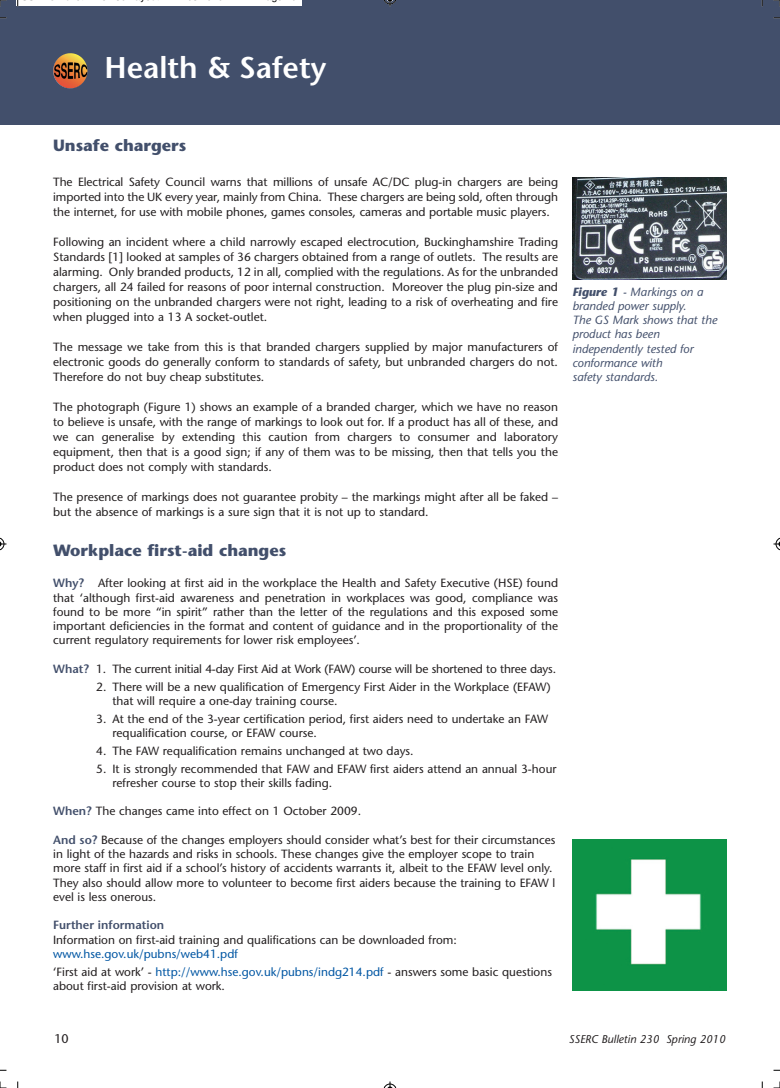
<style>
.page{position:relative;width:780px;height:1088px;background:#fff}
.page>*{position:absolute;margin:0;border:0;box-sizing:border-box;transform-origin:0 0}
.t1{font:600 30px "Stone Sans";color:#fff}
.t2{font:700 16.25px "Stone Sans";color:#424f6b}
.t3{font:12.5px "Stone Sans";color:#231f20}
.t4{font:11.88px/15px "Stone Sans";color:#231f20;text-align:justify}
.t5{font:italic 11.88px/14.2px "Stone Sans";color:#424f6b}
.t6{font:11.88px/18px "Stone Sans";color:#0156a3}
.t7{font:600 11.88px "Stone Sans";color:#424f6b}
.t8{font:italic 11.25px "Stone Sans";color:#231f20}
.s1{font-weight:600;color:#424f6b}
.s2{color:#231f20}
.s3{font-weight:700}
</style>
<div class="page">
<div style="left:762px;top:0;width:18px;height:124px;background:#424f6b"></div>
<img style="left:572px;top:178px;width:154px;height:101px">
<div style="left:572px;top:839px;width:154px;height:155px;background:linear-gradient(to right,#fff,#fff)"></div>
<img style="left:572px;top:839px;width:154px;height:151px">
<div style="left:0;top:0;width:762px;height:124px;background:#424f6b"></div>
<img style="left:77px;top:58px;width:10px;height:29px">
<div style="left:16px;top:0;width:286px;height:5px;background:#fff"></div>
<svg style="left:17px;top:0;width:2px;height:6px"></svg>
<svg style="left:0;top:17px;width:6px;height:2px"></svg>
<svg style="left:761px;top:0;width:2px;height:6px"></svg>
<svg style="left:773px;top:17px;width:7px;height:2px"></svg>
<svg style="left:17px;top:1081px;width:2px;height:7px"></svg>
<svg style="left:761px;top:1081px;width:2px;height:7px"></svg>
<svg style="left:773px;top:0;width:7px;height:6px"></svg>
<svg style="left:0;top:1081px;width:6px;height:7px"></svg>
<svg style="left:773px;top:1081px;width:7px;height:7px"></svg>
<svg style="left:384px;top:0;width:12px;height:6px"></svg>
<svg style="left:383px;top:1081px;width:13px;height:7px"></svg>
<svg style="left:0;top:537px;width:6px;height:14px"></svg>
<svg style="left:773px;top:537px;width:7px;height:14px"></svg>
<h1 class="t1" style="left:105px;top:56px;width:223px">Health &amp; Safety</h1>
<h2 class="t2" style="left:53px;top:139px;width:134px">Unsafe chargers</h2>
<p class="t4" style="left:53px;top:176px;width:506px">The Electrical Safety Council warns that millions of unsafe AC/DC plug-in chargers are being imported into the UK every year, mainly from China. These chargers are being sold, often through the internet, for use with mobile phones, games consoles, cameras and portable music players.</p>
<p class="t4" style="left:53px;top:236px;width:506px">Following an incident where a child narrowly escaped electrocution, Buckinghamshire Trading Standards [1] looked at samples of 36 chargers obtained from a range of outlets. The results are alarming. Only branded products, 12 in all, complied with the regulations. As for the unbranded chargers, all 24 failed for reasons of poor internal construction. Moreover the plug pin-size and positioning on the unbranded chargers were not right, leading to a risk of overheating and fire when plugged into a 13 A socket-outlet.</p>
<p class="t4" style="left:53px;top:341px;width:506px">The message we take from this is that branded chargers supplied by major manufacturers of electronic goods do generally conform to standards of safety, but unbranded chargers do not.<br>Therefore do not buy cheap substitutes.</p>
<p class="t4" style="left:53px;top:401px;width:506px">The photograph (Figure 1) shows an example of a branded charger, which we have no reason to believe is unsafe, with the range of markings to look out for. If a product has all of these, and we can generalise by extending this caution from chargers to consumer and laboratory equipment, then that is a good sign; if any of them was to be missing, then that tells you the product does not comply with standards.</p>
<p class="t4" style="left:53px;top:491px;width:506px">The presence of markings does not guarantee probity – the markings might after all be faked – but the absence of markings is a sure sign that it is not up to standard.</p>
<h2 class="t2" style="left:53px;top:544px;width:234px">Workplace first-aid changes</h2>
<p class="t4" style="left:53px;top:577px;width:506px;line-height:14.2px"><span class="s1">Why?</span> After looking at first aid in the workplace the Health and Safety Executive (HSE) found that ‘although first-aid awareness and penetration in workplaces was good, compliance was found to be more “in spirit” rather than the letter of the regulations and this exposed some important deficiencies in the format and content of guidance and in the proportionality of the current regulatory requirements for lower risk employees’.</p>
<p class="t4" style="left:53px;top:662px;width:504px"><span class="s1">What?</span> 1. The current initial 4-day First Aid at Work (FAW) course will be shortened to three days.</p>
<p class="t4" style="left:112px;top:681px;width:439px;line-height:14.2px;text-indent:-16px">2. There will be a new qualification of Emergency First Aider in the Workplace (EFAW) that will require a one-day training course.</p>
<p class="t4" style="left:112px;top:713px;width:437px;line-height:14.2px;text-indent:-16px">3. At the end of the 3-year certification period, first aiders need to undertake an FAW requalification course, or EFAW course.</p>
<p class="t4" style="left:96px;top:744px;width:319px">4. The FAW requalification remains unchanged at two days.</p>
<p class="t4" style="left:112px;top:762px;width:445px;line-height:14.2px;text-indent:-16px">5. It is strongly recommended that FAW and EFAW first aiders attend an annual 3-hour refresher course to stop their skills fading.</p>
<p class="t4" style="left:53px;top:805px;width:309px"><span class="s1">When?</span> The changes came into effect on 1 October 2009.</p>
<p class="t4" style="left:53px;top:834px;width:504px;line-height:14.2px;text-align:left"><span class="s1">And so?</span> Because of the changes employers should consider what’s best for their circumstances in light of the hazards and risks in schools. These changes give the employer scope to train more staff in first aid if a school’s history of accidents warrants it, albeit to the EFAW level only.<br>They also should allow more to volunteer to become first aiders because the training to EFAW l evel is less onerous.</p>
<p class="t7" style="left:53px;top:920px;width:113px">Further information</p>
<p class="t4" style="left:53px;top:933px;width:405px">Information on first-aid training and qualifications can be downloaded from:</p>
<p class="t6" style="left:53px;top:946px;width:500px">www.hse.gov.uk/pubns/web41.pdf<br><span class="s2">‘First aid at work’ -</span> http://www.hse.gov.uk/pubns/indg214.pdf <span class="s2">- answers some basic questions</span></p>
<p class="t4" style="left:53px;top:980px;width:173px">about first-aid provision at work.</p>
<p class="t5" style="left:572px;top:286px;width:146px"><span class="s3">Figure 1</span> - Markings on a branded power supply.<br>The GS Mark shows that the product has been independently tested for conformance with<br>safety standards.</p>
<p class="t3" style="left:54px;top:1034px;width:16px">10</p>
<p class="t8" style="left:568px;top:1035px;width:158px">SSERC Bulletin 230 Spring 2010</p>
</div>
